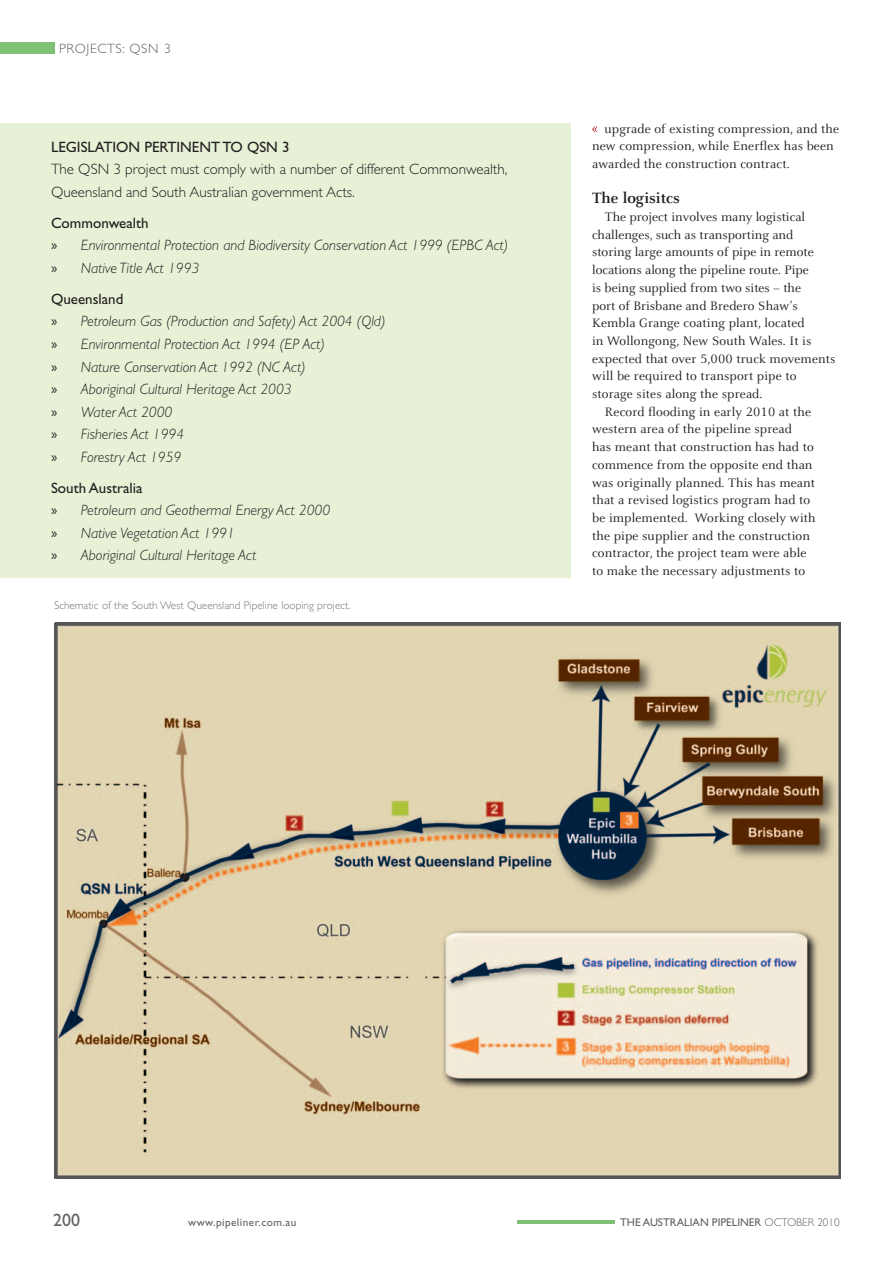
<style>
.page{position:relative;width:893px;height:1263px;background:#fff}
.page>*{position:absolute;margin:0;border:0;box-sizing:border-box;transform-origin:0 0}
.t1{font:18px "Gill Sans";color:#636366}
.Subheading{font:700 16.5px "Celeste OT";color:#231f20}
.Break_Out_Dot_Point{font:italic 300 15px "Gill Sans";color:#231f20}
.Break_Out{font:300 15px/22.5px "Gill Sans";color:#231f20}
.Break_Out-2{font:15px "Gill Sans";color:#231f20}
.Body_text{font:13.5px/17.7px "Celeste OT";letter-spacing:.01em;color:#231f20}
.t2{font:300 13.5px "Gill Sans";letter-spacing:.05em;color:#636366}
.t3{font:300 11.25px "Gill Sans";color:#76787b}
.t4{font:11.25px "Gill Sans";color:#636366}
.t5{font:11.25px "Gill Sans";letter-spacing:.04em;color:#636366}
.s1{font-family:"Myriad Pro";font-weight:400;font-style:normal}
.s2{font-weight:300}
</style>
<div class="page">
<svg style="left:592px;top:126px;width:5px;height:7px"></svg>
<hr style="left:517px;top:1220px;width:98px;height:4px;background:#7fbf76">
<div style="left:0;top:43px;width:54px;height:11px;background:#7fbf76"></div>
<div style="left:0;top:123px;width:570px;height:454px;background:#e7f1d6"></div>
<img style="left:54px;top:622px;width:787px;height:557px">
<p class="t2" style="left:59px;top:41px;width:113px">PROJECTS: QSN 3</p>
<p class="Break_Out-2" style="left:51px;top:138px;width:240px">LEGISLATION PERTINENT TO QSN 3</p>
<p class="Break_Out" style="left:51px;top:158px;width:458px">The QSN 3 project must comply with a number of different Commonwealth,<br>Queensland and South Australian government Acts.</p>
<p class="Break_Out-2" style="left:51px;top:214px;width:99px">Commonwealth</p>
<p class="Break_Out_Dot_Point" style="left:51px;top:237px;width:459px"><span class="s1">»</span> Environmental Protection and Biodiversity Conservation Act 1999 (EPBC Act)</p>
<p class="Break_Out_Dot_Point" style="left:51px;top:259px;width:150px"><span class="s1">»</span> Native Title Act 1993</p>
<p class="Break_Out-2" style="left:51px;top:290px;width:74px">Queensland</p>
<p class="Break_Out_Dot_Point" style="left:51px;top:313px;width:336px"><span class="s1">»</span> Petroleum Gas (Production and Safety) Act 2004 (Qld)</p>
<p class="Break_Out_Dot_Point" style="left:51px;top:336px;width:275px"><span class="s1">»</span> Environmental Protection Act 1994 (EP Act)</p>
<p class="Break_Out_Dot_Point" style="left:51px;top:358px;width:256px"><span class="s1">»</span> Nature Conservation Act 1992 (NC Act)</p>
<p class="Break_Out_Dot_Point" style="left:51px;top:381px;width:242px"><span class="s1">»</span> Aboriginal Cultural Heritage Act 2003</p>
<p class="Break_Out_Dot_Point" style="left:51px;top:403px;width:123px"><span class="s1">»</span> Water Act 2000</p>
<p class="Break_Out_Dot_Point" style="left:51px;top:426px;width:135px"><span class="s1">»</span> Fisheries Act 1994</p>
<p class="Break_Out_Dot_Point" style="left:51px;top:448px;width:132px"><span class="s1">»</span> Forestry Act 1959</p>
<p class="Break_Out-2" style="left:51px;top:479px;width:93px">South Australia</p>
<p class="Break_Out_Dot_Point" style="left:51px;top:502px;width:281px"><span class="s1">»</span> Petroleum and Geothermal Energy Act 2000</p>
<p class="Break_Out_Dot_Point" style="left:51px;top:524px;width:185px"><span class="s1">»</span> Native Vegetation Act 1991</p>
<p class="Break_Out_Dot_Point" style="left:51px;top:547px;width:207px"><span class="s1">»</span> Aboriginal Cultural Heritage Act</p>
<p class="t3" style="left:54px;top:599px;width:298px">Schematic of the South West Queensland Pipeline looping project.</p>
<p class="Body_text" style="left:592px;top:119px;width:249px;text-indent:12px">upgrade of existing compression, and the new compression, while Enerflex has been awarded the construction contract.</p>
<p class="Subheading" style="left:592px;top:189px;width:89px">The logisitcs</p>
<p class="Body_text" style="left:592px;top:208px;width:245px;text-indent:13px">The project involves many logistical challenges, such as transporting and storing large amounts of pipe in remote locations along the pipeline route. Pipe<br>is being supplied from two sites – the<br>port of Brisbane and Bredero Shaw’s Kembla Grange coating plant, located<br>in Wollongong, New South Wales. It is expected that over 5,000 truck movements will be required to transport pipe to storage sites along the spread.</p>
<p class="Body_text" style="left:592px;top:403px;width:225px;text-indent:13px">Record flooding in early 2010 at the western area of the pipeline spread<br>has meant that construction has had to commence from the opposite end than was originally planned. This has meant that a revised logistics program had to be implemented. Working closely with the pipe supplier and the construction contractor, the project team were able to make the necessary adjustments to</p>
<p class="t1" style="left:53px;top:1209px;width:28px">200</p>
<p class="t5" style="left:188px;top:1216px;width:110px">www.pipeliner.com.au</p>
<p class="t4" style="left:620px;top:1216px;width:221px">THE AUSTRALIAN PIPELINER <span class="s2">OCTOBER 2010</span></p>
</div>
